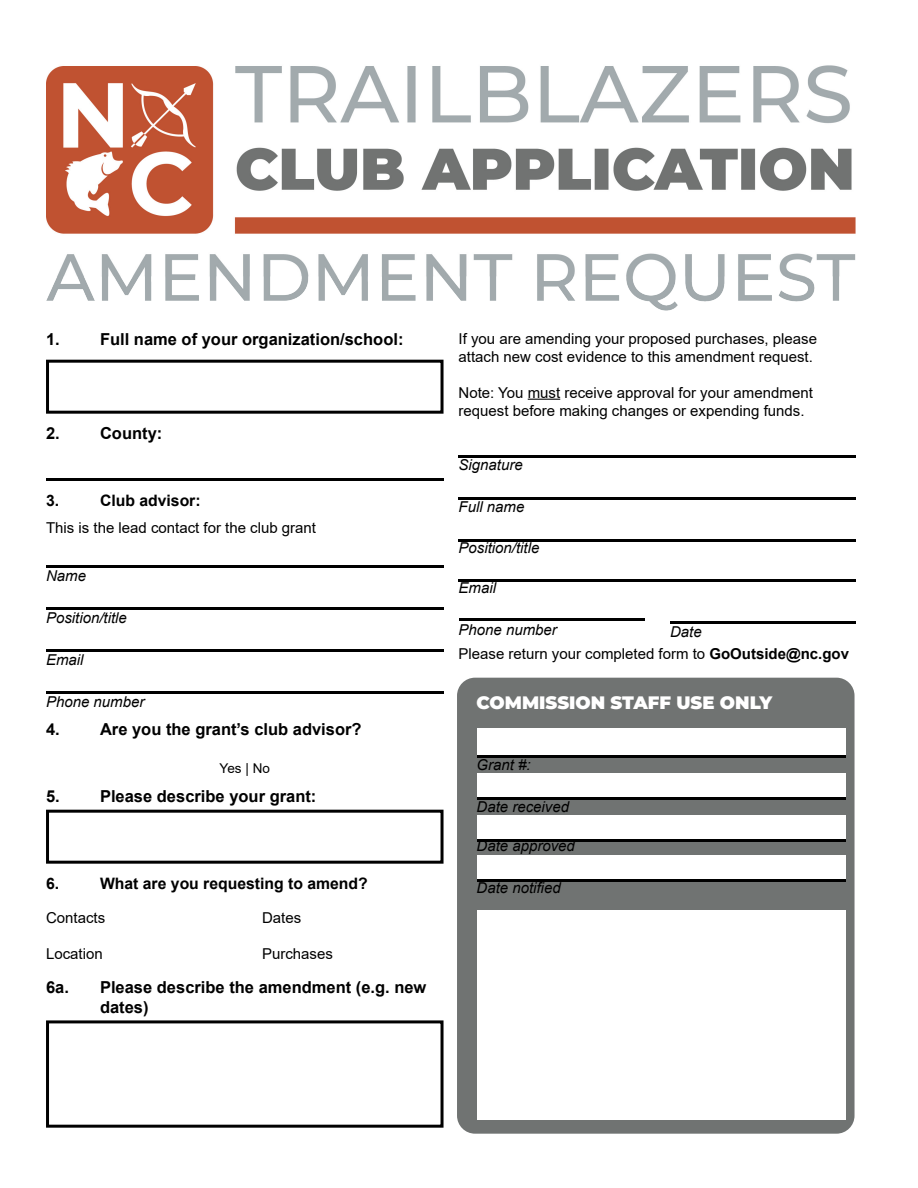
<style>
.page{position:relative;width:918px;height:1188px;background:#fff}
.page>*{position:absolute;margin:0;border:0;box-sizing:border-box;transform-origin:0 0}
.t1{font:100 18px "Montserrat";color:#fff}
.t2{font:700 16.5px/19.8px "Arial";color:#000}
.t3{font:700 15.75px "Arial";color:#000}
.t4{font:15px/18px "Arial";color:#000}
.t5{font:italic 15px "Arial";color:#000}
.t6{font:13.5px "Arial";color:#000}
.s1{font-weight:700}
</style>
<div class="page">
<img style="left:46px;top:65px;width:810px;height:246px">
<hr style="left:46px;top:478px;width:398px;height:3px;background:#000">
<div style="left:46px;top:360px;width:398px;height:54px;border:3px solid #000"></div>
<hr style="left:46px;top:565px;width:398px;height:3px;background:#000">
<hr style="left:46px;top:607px;width:398px;height:3px;background:#000">
<hr style="left:46px;top:649px;width:398px;height:3px;background:#000">
<hr style="left:46px;top:691px;width:398px;height:3px;background:#000">
<div style="left:46px;top:810px;width:398px;height:54px;border:3px solid #000"></div>
<div style="left:46px;top:1020px;width:398px;height:108px;border:3px solid #000"></div>
<hr style="left:459px;top:455px;width:397px;height:3px;background:#000">
<hr style="left:459px;top:497px;width:397px;height:3px;background:#000">
<hr style="left:459px;top:539px;width:397px;height:3px;background:#000">
<hr style="left:459px;top:618px;width:186px;height:3px;background:#000">
<hr style="left:528px;top:399px;width:32px;height:1px;background:#000">
<div style="left:457px;top:678px;width:398px;height:456px;background:#707372;border-radius:18px"></div>
<hr style="left:670px;top:621px;width:186px;height:3px;background:#000">
<hr style="left:459px;top:579px;width:397px;height:3px;background:#000">
<div style="left:477px;top:728px;width:369px;height:27px;background:#fff"></div>
<hr style="left:477px;top:755px;width:369px;height:3px;background:#000">
<div style="left:477px;top:773px;width:369px;height:27px;background:#fff"></div>
<hr style="left:477px;top:797px;width:369px;height:3px;background:#000">
<div style="left:477px;top:815px;width:369px;height:27px;background:#fff"></div>
<hr style="left:477px;top:839px;width:369px;height:3px;background:#000">
<div style="left:477px;top:855px;width:369px;height:27px;background:#fff"></div>
<hr style="left:477px;top:879px;width:369px;height:3px;background:#000">
<div style="left:477px;top:910px;width:369px;height:210px;background:#fff"></div>
<p class="t2" style="left:46px;top:329px;width:15px">1.</p>
<p class="t2" style="left:100px;top:329px;width:305px">Full name of your organization/school:</p>
<p class="t2" style="left:46px;top:424px;width:15px">2.</p>
<p class="t2" style="left:100px;top:424px;width:64px">County:</p>
<p class="t3" style="left:46px;top:490px;width:15px">3.</p>
<p class="t3" style="left:100px;top:490px;width:102px">Club advisor:</p>
<p class="t4" style="left:46px;top:518px;width:272px">This is the lead contact for the club grant</p>
<p class="t5" style="left:46px;top:566px;width:42px">Name</p>
<p class="t5" style="left:46px;top:608px;width:82px">Position/title</p>
<p class="t5" style="left:46px;top:650px;width:39px">Email</p>
<p class="t5" style="left:46px;top:692px;width:100px">Phone number</p>
<p class="t2" style="left:46px;top:719px;width:15px">4.</p>
<p class="t2" style="left:100px;top:719px;width:263px">Are you the grant’s club advisor?</p>
<p class="t6" style="left:220px;top:759px;width:52px">Yes | No</p>
<p class="t2" style="left:46px;top:787px;width:15px">5.</p>
<p class="t2" style="left:100px;top:787px;width:218px">Please describe your grant:</p>
<p class="t3" style="left:46px;top:873px;width:15px">6.</p>
<p class="t3" style="left:100px;top:873px;width:269px">What are you requesting to amend?</p>
<p class="t4" style="left:46px;top:909px;width:61px">Contacts</p>
<p class="t4" style="left:262px;top:909px;width:41px">Dates</p>
<p class="t4" style="left:46px;top:945px;width:58px">Location</p>
<p class="t4" style="left:262px;top:945px;width:72px">Purchases</p>
<p class="t2" style="left:100px;top:978px;width:328px;text-indent:-54px">6a. Please describe the amendment (e.g. new dates)</p>
<p class="t4" style="left:459px;top:329px;width:360px">If you are amending your proposed purchases, please attach new cost evidence to this amendment request.</p>
<p class="t4" style="left:459px;top:383px;width:356px">Note: You must receive approval for your amendment request before making changes or expending funds.</p>
<p class="t5" style="left:459px;top:455px;width:66px">Signature</p>
<p class="t5" style="left:459px;top:497px;width:67px">Full name</p>
<p class="t5" style="left:459px;top:538px;width:82px">Position/title</p>
<p class="t5" style="left:459px;top:578px;width:39px">Email</p>
<p class="t5" style="left:459px;top:620px;width:100px">Phone number</p>
<p class="t5" style="left:670px;top:622px;width:33px">Date</p>
<p class="t4" style="left:459px;top:644px;width:392px">Please return your completed form to <span class="s1">GoOutside@nc.gov</span></p>
<p class="t1" style="left:477px;top:690px;width:297px">COMMISSION STAFF USE ONLY</p>
<p class="t5" style="left:477px;top:755px;width:56px">Grant #:</p>
<p class="t5" style="left:477px;top:797px;width:94px">Date received</p>
<p class="t5" style="left:477px;top:836px;width:100px">Date approved</p>
<p class="t5" style="left:477px;top:878px;width:86px">Date notified</p>
</div>
